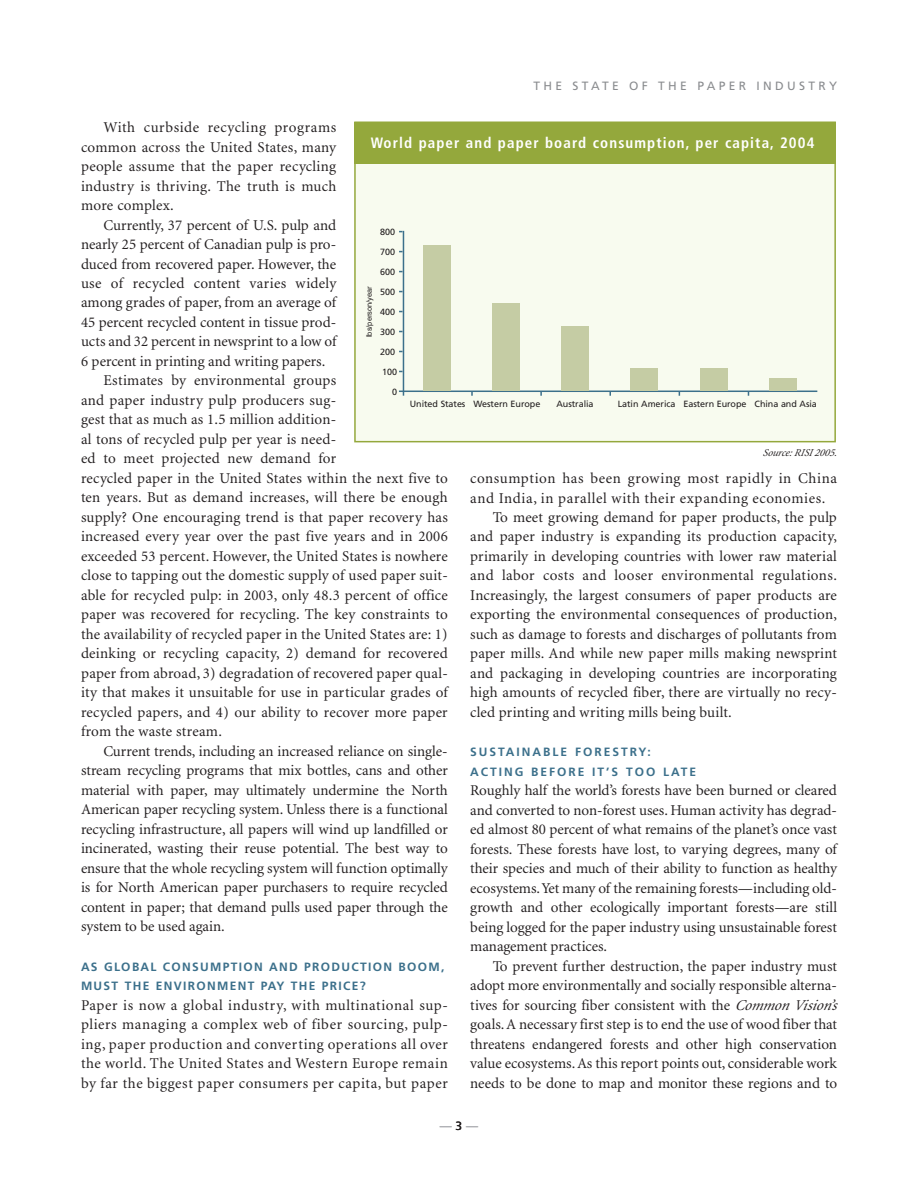
<style>
.page{position:relative;width:918px;height:1188px;background:#fff}
.page>*{position:absolute;margin:0;border:0;box-sizing:border-box;transform-origin:0 0}
.t1{font:15px/19.5px "Minion MM.345.584.11";letter-spacing:.005em;color:#231f20;text-align:justify}
.t2{font:15px "Minion MM.345.584.11";letter-spacing:.04em;color:#231f20}
.t3{font:700 condensed 15px "Frutiger";letter-spacing:.075em;color:#fff}
.t4{font:15px "Minion MM.345.584.11";letter-spacing:.025em;color:#231f20}
.t5{font:700 12px/19.5px "Frutiger";letter-spacing:.11em;color:#3c708b}
.t6{font:700 12px/19.5px "Frutiger";letter-spacing:.165em;color:#3c708b}
.t7{font:12px "Frutiger";letter-spacing:.28em;color:#8a8c8f}
.t8{font:12px "Frutiger";color:#a8a9ad}
.t9{font:italic 10.5px "Minion MM It.345.584.11";color:#231f20}
.t10{font:9px "Frutiger";letter-spacing:-.005em;color:#231f20}
.t11{font:7.5px "Helvetica";color:#231f20}
.s1{font-family:"Minion MM It.345.584.11";font-style:italic}
.s2{color:#231f20}
</style>
<div class="page">
<div style="left:355px;top:122px;width:480px;height:320px;background:#f8fbef"></div>
<div style="left:354px;top:122px;width:482px;height:320px;border:2px solid #94a83c"></div>
<div style="left:354px;top:122px;width:482px;height:41px;background:#94a83c"></div>
<hr style="left:403px;top:231px;width:1px;height:165px;background:#3c708b">
<hr style="left:399px;top:391px;width:418px;height:1px;background:#3c708b">
<div style="left:423px;top:245px;width:28px;height:146px;background:#c5cca4"></div>
<div style="left:492px;top:303px;width:28px;height:88px;background:#c5cca4"></div>
<div style="left:561px;top:326px;width:28px;height:65px;background:#c5cca4"></div>
<div style="left:631px;top:368px;width:27px;height:23px;background:#c5cca4"></div>
<div style="left:700px;top:368px;width:27px;height:23px;background:#c5cca4"></div>
<div style="left:769px;top:378px;width:28px;height:13px;background:#c5cca4"></div>
<p class="t7" style="left:533px;top:81px;width:305px">THE STATE OF THE PAPER INDUSTRY</p>
<p class="t1" style="left:81px;top:119px;width:257px;text-indent:22px">With curbside recycling programs common across the United States, many people assume that the paper recycling industry is thriving. The truth is much more complex.</p>
<p class="t1" style="left:103px;top:216px;width:234px">Currently, 37 percent of U.S. pulp and</p>
<p class="t1" style="left:81px;top:236px;width:257px">nearly 25 percent of Canadian pulp is pro-</p>
<p class="t1" style="left:81px;top:255px;width:257px">duced from recovered paper. However, the</p>
<p class="t1" style="left:81px;top:275px;width:257px">use of recycled content varies widely</p>
<p class="t1" style="left:81px;top:294px;width:257px">among grades of paper, from an average of</p>
<p class="t1" style="left:81px;top:314px;width:257px">45 percent recycled content in tissue prod-</p>
<p class="t1" style="left:81px;top:333px;width:257px">ucts and 32 percent in newsprint to a low of</p>
<p class="t1" style="left:81px;top:353px;width:246px">6 percent in printing and writing papers.</p>
<p class="t1" style="left:103px;top:372px;width:234px">Estimates by environmental groups</p>
<p class="t1" style="left:81px;top:392px;width:257px">and paper industry pulp producers sug-</p>
<p class="t1" style="left:81px;top:411px;width:257px">gest that as much as 1.5 million addition-</p>
<p class="t1" style="left:81px;top:431px;width:257px">al tons of recycled pulp per year is need-</p>
<p class="t1" style="left:81px;top:450px;width:257px">ed to meet projected new demand for</p>
<p class="t1" style="left:81px;top:470px;width:368px">recycled paper in the United States within the next five to</p>
<p class="t1" style="left:81px;top:489px;width:368px">ten years. But as demand increases, will there be enough</p>
<p class="t1" style="left:81px;top:509px;width:368px">supply? One encouraging trend is that paper recovery has</p>
<p class="t1" style="left:81px;top:528px;width:368px">increased every year over the past five years and in 2006</p>
<p class="t1" style="left:81px;top:548px;width:368px">exceeded 53 percent. However, the United States is nowhere</p>
<p class="t1" style="left:81px;top:567px;width:368px">close to tapping out the domestic supply of used paper suit-</p>
<p class="t1" style="left:81px;top:587px;width:368px">able for recycled pulp: in 2003, only 48.3 percent of office</p>
<p class="t1" style="left:81px;top:606px;width:368px">paper was recovered for recycling. The key constraints to</p>
<p class="t1" style="left:81px;top:626px;width:368px">the availability of recycled paper in the United States are: 1)</p>
<p class="t1" style="left:81px;top:645px;width:368px">deinking or recycling capacity, 2) demand for recovered</p>
<p class="t1" style="left:81px;top:665px;width:368px">paper from abroad, 3) degradation of recovered paper qual-</p>
<p class="t1" style="left:81px;top:684px;width:368px">ity that makes it unsuitable for use in particular grades of</p>
<p class="t1" style="left:81px;top:704px;width:368px">recycled papers, and 4) our ability to recover more paper</p>
<p class="t1" style="left:81px;top:723px;width:142px">from the waste stream.</p>
<p class="t1" style="left:103px;top:743px;width:346px">Current trends, including an increased reliance on single-</p>
<p class="t1" style="left:81px;top:762px;width:368px">stream recycling programs that mix bottles, cans and other</p>
<p class="t1" style="left:81px;top:782px;width:368px">material with paper, may ultimately undermine the North</p>
<p class="t1" style="left:81px;top:801px;width:368px">American paper recycling system. Unless there is a functional</p>
<p class="t1" style="left:81px;top:821px;width:368px">recycling infrastructure, all papers will wind up landfilled or</p>
<p class="t1" style="left:81px;top:840px;width:368px">incinerated, wasting their reuse potential. The best way to</p>
<p class="t1" style="left:81px;top:860px;width:368px">ensure that the whole recycling system will function optimally</p>
<p class="t1" style="left:81px;top:879px;width:368px">is for North American paper purchasers to require recycled</p>
<p class="t1" style="left:81px;top:899px;width:368px">content in paper; that demand pulls used paper through the</p>
<p class="t1" style="left:81px;top:918px;width:145px">system to be used again.</p>
<p class="t5" style="left:81px;top:958px;width:365px">AS GLOBAL CONSUMPTION AND PRODUCTION BOOM,<br>MUST THE ENVIRONMENT PAY THE PRICE?</p>
<p class="t1" style="left:81px;top:996px;width:368px">Paper is now a global industry, with multinational sup&shy;pliers managing a complex web of fiber sourcing, pulp&shy;ing, paper production and converting operations all over the world. The United States and Western Europe remain by far the biggest paper consumers per capita, but paper</p>
<p class="t3" style="left:371px;top:136px;width:445px">World paper and paper board consumption, per capita, 2004</p>
<p class="t10" style="left:380px;top:229px;width:17px">800</p>
<p class="t10" style="left:380px;top:248px;width:17px">700</p>
<p class="t10" style="left:380px;top:268px;width:17px">600</p>
<p class="t10" style="left:380px;top:288px;width:17px">500</p>
<p class="t10" style="left:380px;top:308px;width:17px">400</p>
<p class="t10" style="left:380px;top:328px;width:17px">300</p>
<p class="t10" style="left:380px;top:348px;width:17px">200</p>
<p class="t10" style="left:382px;top:368px;width:17px">100</p>
<p class="t10" style="left:392px;top:388px;width:7px">0</p>
<p class="t11" style="left:367px;top:337px;width:53px;rotate:-90deg">lbs/person/year</p>
<p class="t10" style="left:410px;top:400px;width:132px">United States Western Europe</p>
<p class="t10" style="left:556px;top:400px;width:39px">Australia</p>
<p class="t10" style="left:618px;top:400px;width:201px">Latin America Eastern Europe China and Asia</p>
<p class="t9" style="left:763px;top:449px;width:78px">Source: RISI 2005.</p>
<p class="t2" style="left:470px;top:473px;width:368px">consumption has been growing most rapidly in China</p>
<p class="t2" style="left:470px;top:492px;width:357px">and India, in parallel with their expanding economies.</p>
<p class="t1" style="left:493px;top:509px;width:346px">To meet growing demand for paper products, the pulp</p>
<p class="t1" style="left:470px;top:528px;width:368px">and paper industry is expanding its production capacity,</p>
<p class="t1" style="left:470px;top:548px;width:368px">primarily in developing countries with lower raw material</p>
<p class="t4" style="left:470px;top:570px;width:368px">and labor costs and looser environmental regulations.</p>
<p class="t1" style="left:470px;top:587px;width:368px">Increasingly, the largest consumers of paper products are</p>
<p class="t1" style="left:470px;top:606px;width:368px">exporting the environmental consequences of production,</p>
<p class="t1" style="left:470px;top:626px;width:368px">such as damage to forests and discharges of pollutants from</p>
<p class="t1" style="left:470px;top:645px;width:368px">paper mills. And while new paper mills making newsprint</p>
<p class="t1" style="left:470px;top:665px;width:368px">and packaging in developing countries are incorporating</p>
<p class="t1" style="left:470px;top:684px;width:368px">high amounts of recycled fiber, there are virtually no recy-</p>
<p class="t1" style="left:470px;top:704px;width:263px">cled printing and writing mills being built.</p>
<p class="t6" style="left:470px;top:743px;width:227px">SUSTAINABLE FORESTRY:<br>ACTING BEFORE IT’S TOO LATE</p>
<p class="t1" style="left:470px;top:782px;width:368px">Roughly half the world’s forests have been burned or cleared and converted to non-forest uses. Human activity has degrad&shy;ed almost 80 percent of what remains of the planet’s once vast forests. These forests have lost, to varying degrees, many of their species and much of their ability to function as healthy ecosystems.Yet many of the remaining forests—including old&shy;growth and other ecologically important forests—are still being logged for the paper industry using unsustainable forest management practices.</p>
<p class="t1" style="left:470px;top:957px;width:371px;text-align:left;text-indent:22px">To prevent further destruction, the paper industry must adopt more environmentally and socially responsible alterna&shy;tives for sourcing fiber consistent with the <span class="s1">Common Vision’s </span>goals.A necessary first step is to end the use of wood fiber that threatens endangered forests and other high conservation value ecosystems. As this report points out, considerable work needs to be done to map and monitor these regions and to</p>
<p class="t8" style="left:440px;top:1120px;width:40px">—<span class="s2">3</span>—</p>
</div>
